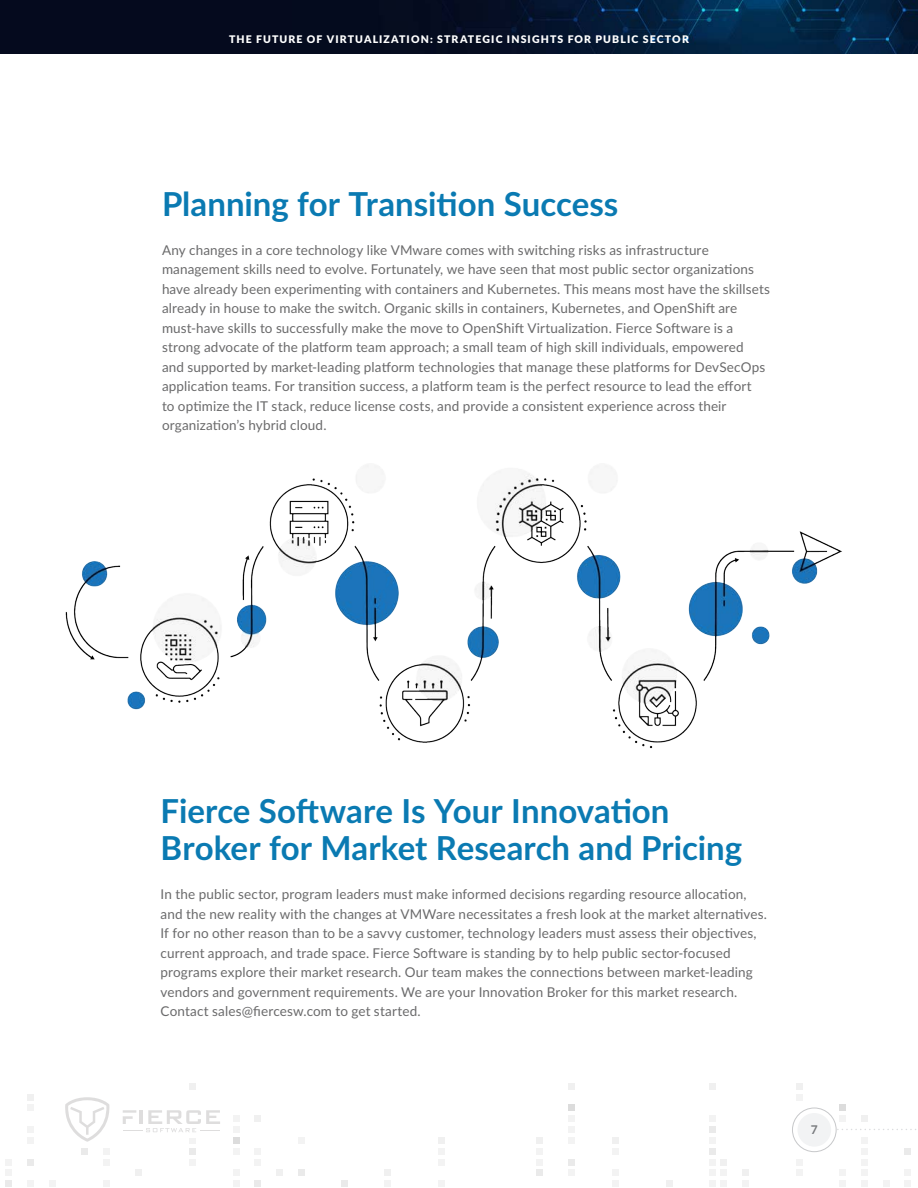
<style>
.page{position:relative;width:918px;height:1188px;background:#fff}
.page>*{position:absolute;margin:0;border:0;box-sizing:border-box;transform-origin:0 0}
.t1{font:700 33px/37.5px "Lato";color:#0a7ab2}
.t2{font:13.5px/19.5px "Lato";letter-spacing:.01em;color:#6a6a6b}
.t3{font:700 12px "Lato";color:#76787b}
.t4{font:900 10.5px "Lato";letter-spacing:.11em;color:#fff}
</style>
<div class="page">
<div style="left:5px;top:1180px;width:7px;height:7px;background:#eaeaea"></div>
<div style="left:27px;top:1180px;width:7px;height:7px;background:#f3f3f3"></div>
<div style="left:720px;top:1180px;width:7px;height:7px;background:#f3f3f3"></div>
<div style="left:569px;top:1083px;width:6px;height:7px;background:#f0f0f0"></div>
<div style="left:233px;top:1137px;width:7px;height:7px;background:#dcdcdc"></div>
<div style="left:233px;top:1148px;width:7px;height:7px;background:#f3f3f3"></div>
<div style="left:298px;top:1137px;width:7px;height:7px;background:#f3f3f3"></div>
<div style="left:439px;top:1148px;width:6px;height:7px;background:#f3f3f3"></div>
<div style="left:569px;top:1115px;width:6px;height:7px;background:#f3f3f3"></div>
<div style="left:569px;top:1169px;width:6px;height:7px;background:#f3f3f3"></div>
<div style="left:709px;top:1126px;width:7px;height:7px;background:#eaeaea"></div>
<div style="left:720px;top:1159px;width:7px;height:6px;background:#f0f0f0"></div>
<div style="left:103px;top:1180px;width:7px;height:7px;background:#f3f3f3"></div>
<div style="left:27px;top:1094px;width:7px;height:7px;background:#f0f0f0"></div>
<div style="left:5px;top:1169px;width:7px;height:7px;background:#f3f3f3"></div>
<div style="left:103px;top:1148px;width:7px;height:7px;background:#f3f3f3"></div>
<div style="left:135px;top:1169px;width:7px;height:7px;background:#f0f0f0"></div>
<div style="left:189px;top:1159px;width:7px;height:6px;background:#f3f3f3"></div>
<div style="left:254px;top:1159px;width:7px;height:6px;background:#f3f3f3"></div>
<div style="left:384px;top:1169px;width:7px;height:7px;background:#f0f0f0"></div>
<div style="left:536px;top:1137px;width:7px;height:7px;background:#f0f0f0"></div>
<div style="left:569px;top:1126px;width:6px;height:7px;background:#f3f3f3"></div>
<div style="left:709px;top:1137px;width:7px;height:7px;background:#f3f3f3"></div>
<div style="left:709px;top:1148px;width:7px;height:7px;background:#eaeaea"></div>
<div style="left:720px;top:1169px;width:7px;height:7px;background:#f3f3f3"></div>
<div style="left:341px;top:1180px;width:7px;height:7px;background:#eaeaea"></div>
<div style="left:189px;top:1148px;width:7px;height:7px;background:#eaeaea"></div>
<div style="left:233px;top:1115px;width:7px;height:7px;background:#f3f3f3"></div>
<div style="left:612px;top:1180px;width:7px;height:7px;background:#f3f3f3"></div>
<div style="left:666px;top:1180px;width:7px;height:7px;background:#f0f0f0"></div>
<div style="left:233px;top:1180px;width:7px;height:7px;background:#f3f3f3"></div>
<div style="left:384px;top:1180px;width:7px;height:7px;background:#f3f3f3"></div>
<div style="left:439px;top:1180px;width:6px;height:7px;background:#f3f3f3"></div>
<div style="left:709px;top:1180px;width:7px;height:7px;background:#f3f3f3"></div>
<div style="left:569px;top:1104px;width:6px;height:7px;background:#dcdcdc"></div>
<div style="left:27px;top:1104px;width:7px;height:7px;background:#f3f3f3"></div>
<div style="left:27px;top:1137px;width:7px;height:7px;background:#f3f3f3"></div>
<div style="left:103px;top:1159px;width:7px;height:6px;background:#f3f3f3"></div>
<div style="left:233px;top:1126px;width:7px;height:7px;background:#f3f3f3"></div>
<div style="left:233px;top:1169px;width:7px;height:7px;background:#f3f3f3"></div>
<div style="left:254px;top:1115px;width:7px;height:7px;background:#f0f0f0"></div>
<div style="left:536px;top:1148px;width:7px;height:7px;background:#f3f3f3"></div>
<div style="left:536px;top:1159px;width:7px;height:6px;background:#f3f3f3"></div>
<svg style="left:569px;top:1159px;width:6px;height:6px"></svg>
<div style="left:612px;top:1137px;width:7px;height:7px;background:#f0f0f0"></div>
<div style="left:612px;top:1148px;width:7px;height:7px;background:#f3f3f3"></div>
<div style="left:709px;top:1115px;width:7px;height:7px;background:#f3f3f3"></div>
<div style="left:709px;top:1169px;width:7px;height:7px;background:#f3f3f3"></div>
<div style="left:839px;top:1104px;width:7px;height:7px;background:#dcdcdc"></div>
<div style="left:742px;top:1169px;width:7px;height:7px;background:#f0f0f0"></div>
<div style="left:796px;top:1159px;width:7px;height:6px;background:#f3f3f3"></div>
<div style="left:861px;top:1137px;width:7px;height:7px;background:#f3f3f3"></div>
<div style="left:861px;top:1159px;width:7px;height:6px;background:#f3f3f3"></div>
<div style="left:904px;top:1169px;width:7px;height:7px;background:#f3f3f3"></div>
<div style="left:742px;top:1180px;width:7px;height:7px;background:#f3f3f3"></div>
<div style="left:839px;top:1115px;width:7px;height:7px;background:#f3f3f3"></div>
<div style="left:861px;top:1169px;width:7px;height:7px;background:#f3f3f3"></div>
<div style="left:861px;top:1180px;width:7px;height:7px;background:#f3f3f3"></div>
<div style="left:883px;top:1180px;width:7px;height:7px;background:#f3f3f3"></div>
<div style="left:839px;top:1180px;width:7px;height:7px;background:#f3f3f3"></div>
<div style="left:904px;top:1180px;width:7px;height:7px;background:#f3f3f3"></div>
<div style="left:796px;top:1083px;width:7px;height:7px;background:#f0f0f0"></div>
<div style="left:796px;top:1094px;width:7px;height:7px;background:#f3f3f3"></div>
<div style="left:796px;top:1169px;width:7px;height:7px;background:#f3f3f3"></div>
<div style="left:839px;top:1169px;width:7px;height:7px;background:#f3f3f3"></div>
<div style="left:861px;top:1115px;width:7px;height:7px;background:#f0f0f0"></div>
<div style="left:861px;top:1148px;width:7px;height:7px;background:#f3f3f3"></div>
<div style="left:904px;top:1148px;width:7px;height:7px;background:#eaeaea"></div>
<div style="left:709px;top:1083px;width:7px;height:7px;background:#f0f0f0"></div>
<div style="left:5px;top:1159px;width:7px;height:6px;background:#f3f3f3"></div>
<div style="left:27px;top:1126px;width:7px;height:7px;background:#f3f3f3"></div>
<div style="left:27px;top:1159px;width:7px;height:6px;background:#eaeaea"></div>
<div style="left:276px;top:1169px;width:7px;height:7px;background:#f0f0f0"></div>
<div style="left:536px;top:1169px;width:7px;height:7px;background:#eaeaea"></div>
<div style="left:612px;top:1169px;width:7px;height:7px;background:#f3f3f3"></div>
<div style="left:709px;top:1159px;width:7px;height:6px;background:#f3f3f3"></div>
<div style="left:49px;top:1180px;width:6px;height:7px;background:#f3f3f3"></div>
<div style="left:81px;top:1148px;width:7px;height:7px;background:#eaeaea"></div>
<div style="left:298px;top:1169px;width:7px;height:7px;background:#eaeaea"></div>
<div style="left:569px;top:1137px;width:6px;height:7px;background:#f3f3f3"></div>
<div style="left:254px;top:1180px;width:7px;height:7px;background:#eaeaea"></div>
<div style="left:189px;top:1083px;width:7px;height:7px;background:#f0f0f0"></div>
<div style="left:254px;top:1148px;width:7px;height:7px;background:#f3f3f3"></div>
<div style="left:439px;top:1137px;width:6px;height:7px;background:#f0f0f0"></div>
<svg style="left:439px;top:1159px;width:6px;height:6px"></svg>
<div style="left:0;top:0;width:918px;height:54px;background:#050a1e"></div>
<img style="left:456px;top:0;width:462px;height:54px">
<svg style="left:65px;top:1097px;width:155px;height:47px"></svg>
<svg style="left:836px;top:1129px;width:80px;height:1px"></svg>
<div style="left:792px;top:1108px;width:44px;height:44px;border:1px solid #c7c8ca;border-radius:50%"></div>
<div style="left:798px;top:1113px;width:33px;height:34px;background:#f2f3f4;border-radius:50%"></div>
<img style="left:65px;top:465px;width:777px;height:284px">
<p class="t4" style="left:229px;top:31px;width:461px">THE FUTURE OF VIRTUALIZATION: STRATEGIC INSIGHTS FOR PUBLIC SECTOR</p>
<p class="t1" style="left:162px;top:183px;width:458px">Planning for Transition Success</p>
<p class="t2" style="left:162px;top:239px;width:610px">Any changes in a core technology like VMware comes with switching risks as infrastructure management skills need to evolve. Fortunately, we have seen that most public sector organizations have already been experimenting with containers and Kubernetes. This means most have the skillsets already in house to make the switch. Organic skills in containers, Kubernetes, and OpenShift are must-have skills to successfully make the move to OpenShift Virtualization. Fierce Software is a strong advocate of the platform team approach; a small team of high skill individuals, empowered<br>and supported by market-leading platform technologies that manage these platforms for DevSecOps application teams. For transition success, a platform team is the perfect resource to lead the effort<br>to optimize the IT stack, reduce license costs, and provide a consistent experience across their organization’s hybrid cloud.</p>
<p class="t1" style="left:160px;top:791px;width:583px">Fierce Software Is Your Innovation<br>Broker for Market Research and Pricing</p>
<p class="t2" style="left:160px;top:884px;width:608px">In the public sector, program leaders must make informed decisions regarding resource allocation, and the new reality with the changes at VMWare necessitates a fresh look at the market alternatives.<br>If for no other reason than to be a savvy customer, technology leaders must assess their objectives, current approach, and trade space. Fierce Software is standing by to help public sector-focused programs explore their market research. Our team makes the connections between market-leading vendors and government requirements. We are your Innovation Broker for this market research.<br>Contact sales@fiercesw.com to get started.</p>
<p class="t3" style="left:811px;top:1120px;width:8px">7</p>
</div>
